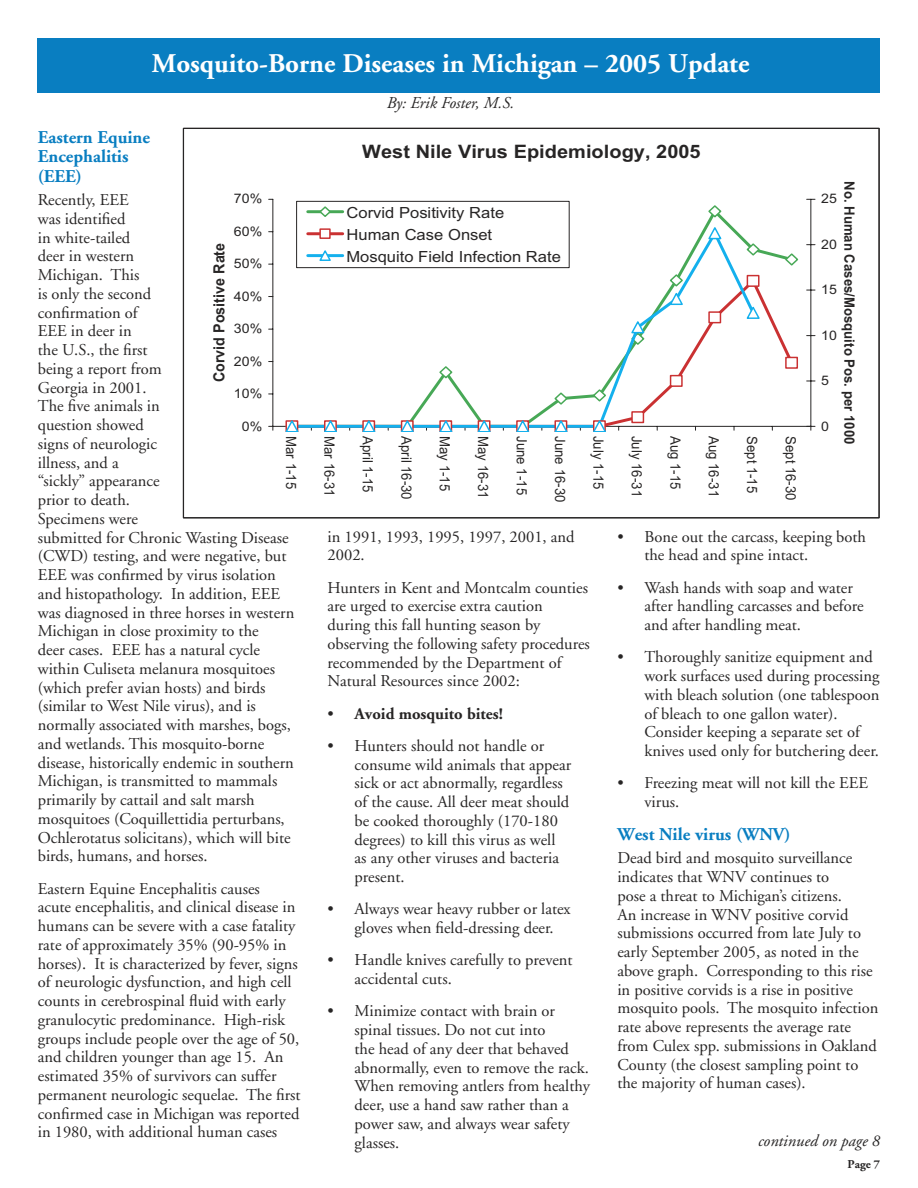
<style>
.page{position:relative;width:918px;height:1188px;background:#fff}
.page>*{position:absolute;margin:0;border:0;box-sizing:border-box;transform-origin:0 0}
.t1{font:700 27px "Adobe Garamond";color:#fff}
.t2{font:700 18.45px "Arial";color:#272525;scale:1.08 1}
.t3{font:700 18px/19.5px "Adobe Garamond";color:#097ec1}
.t4{font:16.5px/18.8px "Adobe Garamond";color:#272525}
.t5{font:italic 16.5px "Adobe Garamond";color:#272525}
.t6{font:700 16.5px "Adobe Garamond";color:#272525}
.t7{font:15.3px/21.9px "Arial";color:#272525;scale:1.08 1}
.t8{font:700 15.3px "Arial";letter-spacing:.005em;color:#272525;scale:.93 1}
.t9{font:14.1px "Arial";letter-spacing:.005em;color:#272525;scale:.93 1}
.t10{font:700 14.1px "Arial";color:#272525;scale:.93 1}
.t11{font:13.2px "Arial";letter-spacing:.005em;color:#272525;scale:1.08 1}
.t12{font:700 12px "Adobe Garamond";color:#272525}
.s1{font-weight:400}
</style>
<div class="page">
<div style="left:38px;top:38px;width:842px;height:54px;background:#097ec1"></div>
<svg style="left:268px;top:198px;width:548px;height:233px"></svg>
<svg style="left:289px;top:207px;width:506px;height:70px"></svg>
<svg style="left:707px;top:204px;width:16px;height:15px"></svg>
<svg style="left:757px;top:242px;width:4px;height:15px"></svg>
<svg style="left:784px;top:252px;width:16px;height:15px"></svg>
<hr style="left:811px;top:199px;width:1px;height:227px;background:#272525">
<svg style="left:757px;top:277px;width:39px;height:153px"></svg>
<svg style="left:289px;top:229px;width:468px;height:201px"></svg>
<div style="left:632px;top:412px;width:11px;height:10px;background:#fff"></div>
<div style="left:631px;top:411px;width:13px;height:12px;border:1px solid #ca3132"></div>
<div style="left:671px;top:376px;width:11px;height:10px;background:#fff"></div>
<div style="left:670px;top:375px;width:13px;height:12px;border:1px solid #ca3132"></div>
<div style="left:709px;top:312px;width:11px;height:11px;background:#fff"></div>
<div style="left:708px;top:311px;width:13px;height:12px;border:1px solid #ca3132"></div>
<div style="left:747px;top:276px;width:12px;height:10px;background:#fff"></div>
<div style="left:747px;top:275px;width:13px;height:12px;border:1px solid #ca3132"></div>
<div style="left:786px;top:357px;width:11px;height:11px;background:#fff"></div>
<div style="left:785px;top:357px;width:13px;height:12px;border:1px solid #ca3132"></div>
<svg style="left:284px;top:419px;width:16px;height:13px"></svg>
<svg style="left:322px;top:419px;width:17px;height:13px"></svg>
<svg style="left:361px;top:419px;width:16px;height:13px"></svg>
<svg style="left:399px;top:419px;width:17px;height:13px"></svg>
<svg style="left:438px;top:419px;width:16px;height:13px"></svg>
<svg style="left:476px;top:419px;width:16px;height:13px"></svg>
<svg style="left:514px;top:419px;width:17px;height:13px"></svg>
<svg style="left:553px;top:419px;width:16px;height:13px"></svg>
<svg style="left:591px;top:419px;width:17px;height:13px"></svg>
<svg style="left:630px;top:320px;width:16px;height:26px"></svg>
<svg style="left:668px;top:273px;width:17px;height:33px"></svg>
<svg style="left:707px;top:226px;width:16px;height:14px"></svg>
<svg style="left:745px;top:305px;width:16px;height:15px"></svg>
<div style="left:297px;top:201px;width:272px;height:67px;background:#fff"></div>
<div style="left:296px;top:201px;width:274px;height:67px;border:1px solid #272525"></div>
<hr style="left:308px;top:210px;width:35px;height:3px;background:#47a856">
<svg style="left:318px;top:206px;width:14px;height:11px"></svg>
<hr style="left:308px;top:232px;width:35px;height:3px;background:#ca3132">
<div style="left:320px;top:229px;width:10px;height:9px;background:#fff"></div>
<div style="left:319px;top:228px;width:12px;height:11px;border:1px solid #ca3132"></div>
<hr style="left:308px;top:254px;width:35px;height:3px;background:#14b0ed">
<svg style="left:318px;top:250px;width:15px;height:11px"></svg>
<h1 class="t1" style="left:152px;top:48px;width:599px">Mosquito-Borne Diseases in Michigan – 2005 Update</h1>
<p class="t5" style="left:387px;top:94px;width:129px">By: Erik Foster, M.S.</p>
<p class="t3" style="left:38px;top:128px;width:114px">Eastern Equine<br>Encephalitis (EEE)</p>
<p class="t4" style="left:38px;top:191px;width:258px">Recently, EEE<br>was identified<br>in white-tailed<br>deer in western<br>Michigan. This<br>is only the second<br>confirmation of<br>EEE in deer in<br>the U.S., the first<br>being a report from<br>Georgia in 2001.<br>The five animals in<br>question showed<br>signs of neurologic<br>illness, and a<br>“sickly” appearance<br>prior to death.<br>Specimens were<br>submitted for Chronic Wasting Disease (CWD) testing, and were negative, but<br>EEE was confirmed by virus isolation and histopathology. In addition, EEE was diagnosed in three horses in western<br>Michigan in close proximity to the<br>deer cases. EEE has a natural cycle within Culiseta melanura mosquitoes (which prefer avian hosts) and birds (similar to West Nile virus), and is normally associated with marshes, bogs, and wetlands. This mosquito-borne disease, historically endemic in southern<br>Michigan, is transmitted to mammals primarily by cattail and salt marsh mosquitoes (Coquillettidia perturbans,<br>Ochlerotatus solicitans), which will bite birds, humans, and horses.</p>
<p class="t4" style="left:38px;top:879px;width:264px">Eastern Equine Encephalitis causes<br>acute encephalitis, and clinical disease in humans can be severe with a case fatality rate of approximately 35% (90-95% in horses). It is characterized by fever, signs of neurologic dysfunction, and high cell counts in cerebrospinal fluid with early granulocytic predominance. High-risk groups include people over the age of 50, and children younger than age 15. An estimated 35% of survivors can suffer permanent neurologic sequelae. The first confirmed case in Michigan was reported in 1980, with additional human cases</p>
<p class="t2" style="left:362px;top:139px;width:315px">West Nile Virus Epidemiology, 2005</p>
<p class="t11" style="left:821px;top:190px;width:16px">25</p>
<p class="t10" style="left:859px;top:181px;width:284px;rotate:90deg">No. Human Cases/Mosquito Pos. per 1000</p>
<p class="t11" style="left:234px;top:190px;width:28px">70%</p>
<p class="t7" style="left:346px;top:202px;width:200px">Corvid Positivity Rate<br>Human Case Onset<br>Mosquito Field Infection Rate</p>
<p class="t11" style="left:234px;top:223px;width:28px">60%</p>
<p class="t11" style="left:821px;top:236px;width:16px">20</p>
<p class="t8" style="left:209px;top:382px;width:151px;rotate:-90deg">Corvid Positive Rate</p>
<p class="t11" style="left:234px;top:255px;width:28px">50%</p>
<p class="t11" style="left:821px;top:281px;width:16px">15</p>
<p class="t11" style="left:234px;top:287px;width:28px">40%</p>
<p class="t11" style="left:234px;top:320px;width:28px">30%</p>
<p class="t11" style="left:821px;top:326px;width:16px">10</p>
<p class="t11" style="left:234px;top:352px;width:28px">20%</p>
<p class="t11" style="left:821px;top:372px;width:9px">5</p>
<p class="t11" style="left:234px;top:385px;width:28px">10%</p>
<p class="t11" style="left:242px;top:417px;width:21px">0%</p>
<p class="t11" style="left:821px;top:417px;width:9px">0</p>
<p class="t9" style="left:300px;top:436px;width:58px;rotate:90deg">Mar 1-15</p>
<p class="t9" style="left:339px;top:436px;width:66px;rotate:90deg">Mar 16-31</p>
<p class="t9" style="left:377px;top:436px;width:62px;rotate:90deg">April 1-15</p>
<p class="t9" style="left:416px;top:436px;width:70px;rotate:90deg">April 16-30</p>
<p class="t9" style="left:454px;top:436px;width:61px;rotate:90deg">May 1-15</p>
<p class="t9" style="left:492px;top:436px;width:68px;rotate:90deg">May 16-31</p>
<p class="t9" style="left:531px;top:436px;width:65px;rotate:90deg">June 1-15</p>
<p class="t9" style="left:569px;top:436px;width:73px;rotate:90deg">June 16-30</p>
<p class="t9" style="left:608px;top:436px;width:59px;rotate:90deg">July 1-15</p>
<p class="t9" style="left:646px;top:436px;width:67px;rotate:90deg">July 16-31</p>
<p class="t9" style="left:685px;top:436px;width:59px;rotate:90deg">Aug 1-15</p>
<p class="t9" style="left:723px;top:436px;width:67px;rotate:90deg">Aug 16-31</p>
<p class="t9" style="left:761px;top:436px;width:63px;rotate:90deg">Sept 1-15</p>
<p class="t9" style="left:800px;top:436px;width:71px;rotate:90deg">Sept 16-30</p>
<p class="t4" style="left:328px;top:527px;width:249px">in 1991, 1993, 1995, 1997, 2001, and<br>2002.</p>
<p class="t4" style="left:328px;top:578px;width:264px">Hunters in Kent and Montcalm counties are urged to exercise extra caution<br>during this fall hunting season by observing the following safety procedures recommended by the Department of Natural Resources since 2002:</p>
<p class="t6" style="left:328px;top:704px;width:177px"><span class="s1">•</span> Avoid mosquito bites!</p>
<p class="t4" style="left:355px;top:737px;width:218px;text-indent:-27px">• Hunters should not handle or consume wild animals that appear sick or act abnormally, regardless of the cause. All deer meat should be cooked thoroughly (170-180 degrees) to kill this virus as well as any other viruses and bacteria present.</p>
<p class="t4" style="left:355px;top:900px;width:218px;text-indent:-27px">• Always wear heavy rubber or latex gloves when field-dressing deer.</p>
<p class="t4" style="left:355px;top:951px;width:220px;text-indent:-27px">• Handle knives carefully to prevent accidental cuts.</p>
<p class="t4" style="left:355px;top:1002px;width:237px;text-indent:-27px">• Minimize contact with brain or spinal tissues. Do not cut into<br>the head of any deer that behaved abnormally, even to remove the rack.<br>When removing antlers from healthy deer, use a hand saw rather than a power saw, and always wear safety glasses.</p>
<p class="t4" style="left:644px;top:527px;width:223px;text-indent:-27px">• Bone out the carcass, keeping both the head and spine intact.</p>
<p class="t4" style="left:644px;top:578px;width:221px;text-indent:-27px">• Wash hands with soap and water after handling carcasses and before and after handling meat.</p>
<p class="t4" style="left:644px;top:648px;width:237px;text-indent:-27px">• Thoroughly sanitize equipment and work surfaces used during processing with bleach solution (one tablespoon of bleach to one gallon water).<br>Consider keeping a separate set of knives used only for butchering deer.</p>
<p class="t4" style="left:644px;top:774px;width:225px;text-indent:-27px">• Freezing meat will not kill the EEE virus.</p>
<p class="t3" style="left:617px;top:825px;width:175px">West Nile virus (WNV)</p>
<p class="t4" style="left:617px;top:849px;width:263px">Dead bird and mosquito surveillance indicates that WNV continues to<br>pose a threat to Michigan’s citizens.<br>An increase in WNV positive corvid submissions occurred from late July to early September 2005, as noted in the above graph. Corresponding to this rise in positive corvids is a rise in positive mosquito pools. The mosquito infection rate above represents the average rate from Culex spp. submissions in Oakland County (the closest sampling point to the majority of human cases).</p>
<p class="t5" style="left:758px;top:1132px;width:124px">continued on page 8</p>
<p class="t12" style="left:848px;top:1157px;width:34px">Page 7</p>
</div>
